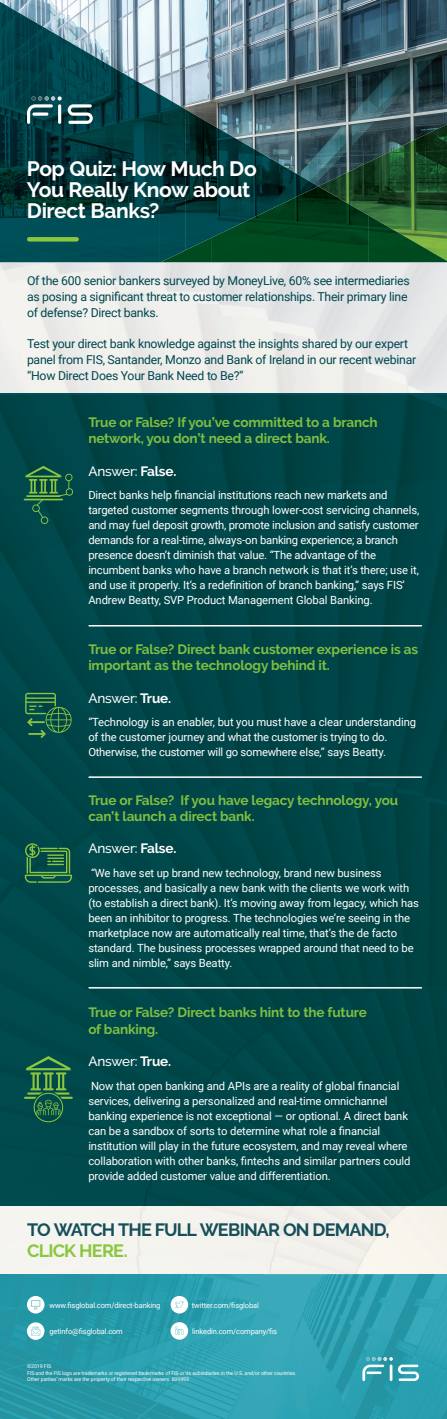
<style>
.page{position:relative;width:447px;height:1419px;background:#fff}
.page>*{position:absolute;margin:0;border:0;box-sizing:border-box;transform-origin:0 0}
.t1{font:700 20.77px/21px "Raleway";letter-spacing:-.02em;color:#fff}
.t2{font:700 17.85px "Raleway";letter-spacing:-.05em;color:#154f59}
.t3{font:700 17.85px "Raleway";letter-spacing:-.045em;color:#8bc63e}
.t4{font:700 13.5px/16.2px "Raleway";letter-spacing:-.01em;color:#7ebe41}
.t5{font:500 13.5px "Raleway";letter-spacing:-.01em;color:#fff}
.t6{font:12.3px/15.8px "Roboto";letter-spacing:-.02em;color:#004650}
.t7{font:11.25px/15px "Roboto";letter-spacing:-.01em;color:#fff}
.t8{font:7.5px "Roboto";letter-spacing:-.015em;color:#fff}
.t9{font:5.25px/6.3px "Roboto";letter-spacing:-.015em;color:#fff}
.s1{font-weight:700}
.s2{font-style:inherit}
</style>
<div class="page">
<img style="left:0;top:0;width:446px;height:171px">
<img style="left:0;top:2px;width:53px;height:261px">
<img style="left:53px;top:32px;width:53px;height:231px">
<img style="left:106px;top:63px;width:53px;height:200px">
<img style="left:159px;top:94px;width:27px;height:143px">
<img style="left:185px;top:109px;width:54px;height:128px">
<img style="left:238px;top:140px;width:54px;height:72px">
<img style="left:291px;top:171px;width:27px;height:15px">
<img style="left:318px;top:124px;width:128px;height:122px">
<img style="left:264px;top:186px;width:104px;height:77px">
<img style="left:211px;top:212px;width:53px;height:51px">
<img style="left:368px;top:215px;width:53px;height:48px">
<img style="left:159px;top:237px;width:53px;height:26px">
<img style="left:420px;top:246px;width:26px;height:17px">
<img style="left:0;top:264px;width:446px;height:1154px">
<svg style="left:27px;top:96px;width:35px;height:28px"></svg>
<svg style="left:68px;top:104px;width:25px;height:20px"></svg>
<hr style="left:29px;top:237px;width:48px;height:4px;background:#8bc63e">
<hr style="left:89px;top:625px;width:332px;height:1px;background:#fff">
<hr style="left:89px;top:776px;width:332px;height:1px;background:#fff">
<hr style="left:89px;top:986px;width:332px;height:2px;background:#fff">
<svg style="left:24px;top:466px;width:50px;height:58px;background:#1a5d45"></svg>
<svg style="left:25px;top:843px;width:47px;height:39px;background:#296c46"></svg>
<svg style="left:25px;top:692px;width:47px;height:46px;background:#1e6247"></svg>
<svg style="left:24px;top:1055px;width:49px;height:67px;background:#226748"></svg>
<svg style="left:362px;top:1356px;width:57px;height:24px"></svg>
<hr style="left:389px;top:1364px;width:3px;height:16px;background:#fff">
<svg style="left:27px;top:1295px;width:17px;height:18px"></svg>
<svg style="left:31px;top:1299px;width:9px;height:9px"></svg>
<svg style="left:170px;top:1295px;width:18px;height:18px"></svg>
<svg style="left:175px;top:1300px;width:8px;height:7px"></svg>
<svg style="left:27px;top:1321px;width:17px;height:18px"></svg>
<svg style="left:31px;top:1326px;width:9px;height:8px"></svg>
<svg style="left:170px;top:1321px;width:18px;height:18px"></svg>
<svg style="left:175px;top:1326px;width:8px;height:7px"></svg>
<h1 class="t1" style="left:27px;top:158px;width:231px">Pop Quiz: How Much Do<br>You Really Know about<br>Direct Banks?</h1>
<p class="t6" style="left:27px;top:272px;width:384px">Of the 600 senior bankers surveyed by MoneyLive, 60% see intermediaries as posing a significant threat to customer relationships. Their primary line of defense? Direct banks.</p>
<p class="t6" style="left:27px;top:335px;width:390px">Test your direct bank knowledge against the insights shared by our expert panel from FIS, Santander, Monzo and Bank of Ireland in our recent webinar “How Direct Does Your Bank Need to Be?”</p>
<p class="t4" style="left:88px;top:414px;width:291px">True or False? If you’ve committed to a branch network, you don’t need a direct bank.</p>
<p class="t5" style="left:88px;top:463px;width:90px">Answer: <span class="s1">False.</span></p>
<p class="t7" style="left:88px;top:487px;width:332px">Direct banks help financial institutions reach new markets and targeted customer segments through lower-cost servicing channels, and may fuel deposit growth, promote inclusion and satisfy customer demands for a real-time, always-on banking experience; a branch presence doesn’t diminish that value. “The advantage of the incumbent banks who have a branch network is that it’s there; use it, and use it properly. It’s a redefinition of branch banking,” says FIS’ Andrew Beatty, SVP Product Management Global Banking.</p>
<p class="t4" style="left:88px;top:641px;width:331px">True or False? Direct bank customer experience is as important as the technology behind it.</p>
<p class="t5" style="left:88px;top:690px;width:84px">Answer: <span class="s1">True.</span></p>
<p class="t7" style="left:88px;top:714px;width:329px">“Technology is an enabler, but you must have a clear understanding of the customer journey and what the customer is trying to do.<br>Otherwise, the customer will go somewhere else,” says Beatty.</p>
<p class="t4" style="left:88px;top:792px;width:311px">True or False? If you have legacy technology, you can’t launch a direct bank.</p>
<p class="t5" style="left:88px;top:840px;width:90px">Answer: <span class="s1">False.</span></p>
<p class="t7" style="left:88px;top:864px;width:332px">“We have set up brand new technology, brand new business processes, and basically a new bank with the clients we work with (to establish a direct bank). It’s moving away from legacy, which has been an inhibitor to progress. The technologies we’re seeing in the marketplace now are automatically real time, that’s the de facto standard. The business processes wrapped around that need to be slim and nimble,” says Beatty.</p>
<p class="t4" style="left:88px;top:1004px;width:280px">True or False? Direct banks hint to the future of banking.</p>
<p class="t5" style="left:88px;top:1053px;width:84px">Answer: <span class="s1">True.</span></p>
<p class="t7" style="left:88px;top:1077px;width:323px">Now that open banking and APIs are a reality of global financial services, delivering a personalized and real-time omnichannel banking experience is not exceptional — or optional. A direct bank can be a sandbox of sorts to determine what role a financial institution will play in the future ecosystem, and may reveal where collaboration with other banks, fintechs and similar partners could provide added customer value and differentiation.</p>
<h2 class="t2" style="left:27px;top:1219px;width:363px">TO WATCH THE FULL WEBINAR ON DEMAND,</h2>
<h2 class="t3" style="left:27px;top:1240px;width:102px">CLICK HERE.</h2>
<p class="t8" style="left:50px;top:1299px;width:112px">www.fisglobal.com/direct-banking</p>
<p class="t8" style="left:192px;top:1299px;width:69px">twitter.com/fisglobal</p>
<p class="t8" style="left:50px;top:1325px;width:75px">getinfo@fisglobal.com</p>
<p class="t8" style="left:192px;top:1325px;width:86px">linkedin.com/company/fi<span class="s2">s</span></p>
<p class="t9" style="left:27px;top:1362px;width:271px">©2019 FIS<br>FIS and the FIS logo are trademarks or registered trademarks of FIS or its subsidiaries in the U.S. and/or other countries.<br>Other parties’ marks are the property of their respective owners. 609993</p>
</div>
